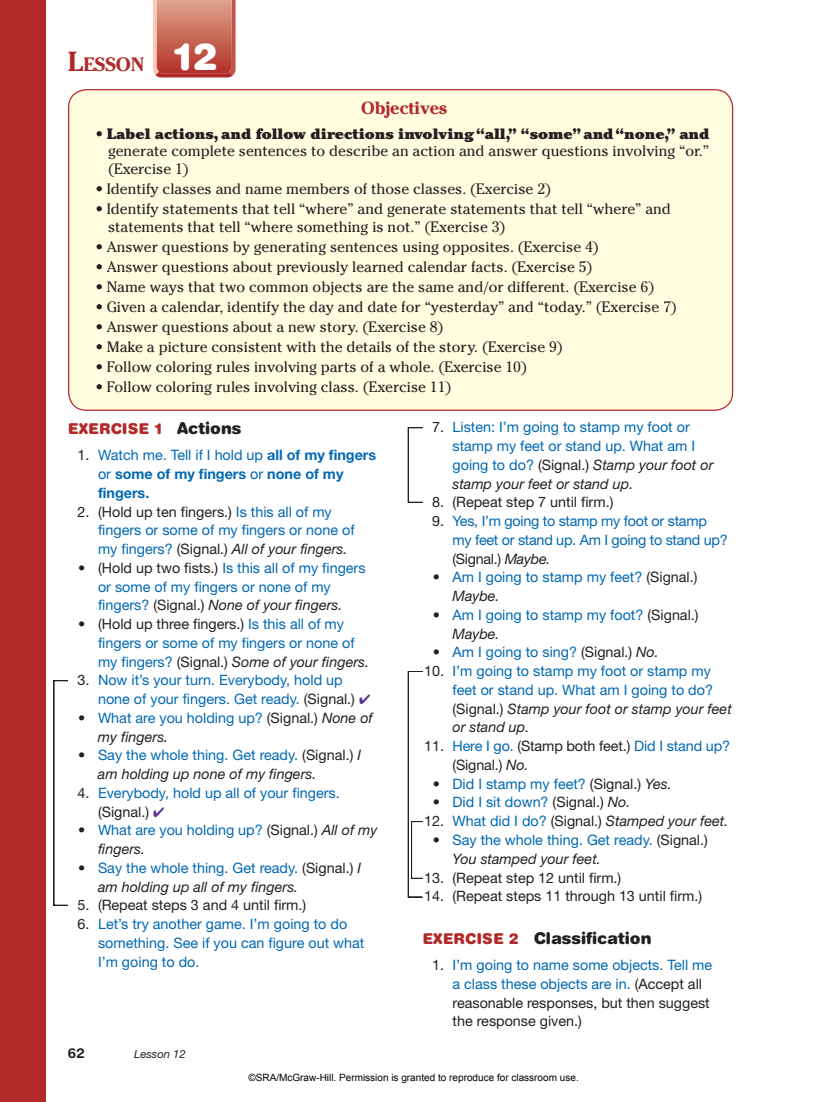
<style>
.page{position:relative;width:830px;height:1102px;background:#fff}
.page>*{position:absolute;margin:0;border:0;box-sizing:border-box;transform-origin:0 0}
.t1{font:700 19.25px "Cheltenham Std";color:#b12a29}
.t2{font:700 17.5px "Cheltenham Std";color:#b12a29}
.t3{font:900 16.25px "Helvetica Rounded LT Std";color:#231f20}
.t4{font:15px/17.5px "Cheltenham Std";color:#231f20;text-align:justify}
.t5{font:900 15px "Helvetica Rounded LT Std";color:#b12a29}
.t6{font:14.38px/18.8px "Helvetica Neue LT Std";color:#0168b3}
.t7{font:14.38px/18.8px "Helvetica Neue LT Std";color:#231f20}
.t8{font:italic 14.38px/18.8px "Helvetica Neue LT Std";color:#231f20}
.t9{font:14.38px/18.8px "Helvetica Neue LT Std";letter-spacing:-.02em;color:#0168b3}
.t10{font:700 14.38px/18.8px "Helvetica Neue LT Std";color:#0168b3}
.t11{font:700 13.75px "Helvetica Rounded LT Std";color:#231f20}
.t12{font:italic 11.25px "Helvetica Neue LT Std";color:#231f20}
.t13{font:10px "Arial";color:#000}
.s1{font-size:27.5px}
.s2{font-family:"Helvetica Rounded LT Std";font-weight:900;font-size:37.5px;color:#fff}
.s3{font-weight:900}
.s4{font-size:16.25px;color:#231f20}
.s5{font-weight:400;color:#231f20}
.s6{font-weight:400}
.s7{color:#231f20}
.s8{font-style:italic;color:#231f20}
.s9{color:#5b2e91}
.s10{font-style:normal}
.s11{font-style:normal;color:#0168b3}
.s12{color:#0168b3}
.s13{font-style:italic}
.s14{font-size:15px;color:#b12a29}
</style>
<div class="page">
<div style="left:0;top:0;width:45px;height:1102px;background:#b12a29"></div>
<div style="left:69px;top:90px;width:663px;height:320px;background:#fffce0;border-radius:18px"></div>
<svg style="left:53px;top:680px;width:15px;height:226px"></svg>
<svg style="left:408px;top:427px;width:15px;height:470px"></svg>
<svg style="left:153px;top:0;width:82px;height:77px;background:#ca6c5c"></svg>
<h1 class="t1" style="left:68px;top:57px;width:151px"><span class="s1">L</span>ESSON <span class="s2">12</span></h1>
<p class="t2" style="left:361px;top:101px;width:87px">Objectives</p>
<p class="t4" style="left:108px;top:126px;width:603px;text-indent:-13px">• <span class="s3">Label actions, and follow directions involving “all,” “some” and “none,” and </span>generate complete sentences to describe an action and answer questions involving “or.” (Exercise 1)</p>
<p class="t4" style="left:95px;top:181px;width:457px">• Identify classes and name members of those classes. (Exercise 2)</p>
<p class="t4" style="left:108px;top:201px;width:564px;text-indent:-12px">• Identify statements that tell “where” and generate statements that tell “where” and statements that tell “where something is not.” (Exercise 3)</p>
<p class="t4" style="left:95px;top:239px;width:505px">• Answer questions by generating sentences using opposites. (Exercise 4)</p>
<p class="t4" style="left:95px;top:259px;width:498px">• Answer questions about previously learned calendar facts. (Exercise 5)</p>
<p class="t4" style="left:95px;top:279px;width:560px">• Name ways that two common objects are the same and/or different. (Exercise 6)</p>
<p class="t4" style="left:95px;top:299px;width:583px">• Given a calendar, identify the day and date for “yesterday” and “today.” (Exercise 7)</p>
<p class="t4" style="left:95px;top:319px;width:349px">• Answer questions about a new story. (Exercise 8)</p>
<p class="t4" style="left:95px;top:339px;width:469px">• Make a picture consistent with the details of the story. (Exercise 9)</p>
<p class="t4" style="left:95px;top:359px;width:433px">• Follow coloring rules involving parts of a whole. (Exercise 10)</p>
<p class="t4" style="left:95px;top:379px;width:357px">• Follow coloring rules involving class. (Exercise 11)</p>
<p class="t5" style="left:68px;top:423px;width:175px">EXERCISE 1 <span class="s4">Actions</span></p>
<p class="t10" style="left:98px;top:447px;width:280px;text-indent:-20px"><span class="s5">1.</span> <span class="s6">Watch me. Tell if I hold up</span> all of my fingers <span class="s6">or</span> some of my fingers <span class="s6">or</span> none of my fingers.</p>
<p class="t6" style="left:98px;top:503px;width:258px;text-indent:-20px"><span class="s7">2. (Hold up ten fingers.)</span> Is this all of my fingers or some of my fingers or none of my fingers? <span class="s7">(Signal.)</span> <span class="s8">All of your fingers.</span></p>
<p class="t6" style="left:98px;top:560px;width:269px;text-indent:-20px"><span class="s7">• (Hold up two fists.)</span> Is this all of my fingers or some of my fingers or none of my fingers? <span class="s7">(Signal.)</span> <span class="s8">None of your fingers.</span></p>
<p class="t6" style="left:98px;top:616px;width:272px;text-indent:-20px"><span class="s7">• (Hold up three fingers.)</span> Is this all of my fingers or some of my fingers or none of my fingers? <span class="s7">(Signal.)</span> <span class="s8">Some of your fingers.</span></p>
<p class="t6" style="left:98px;top:672px;width:274px;text-indent:-20px"><span class="s7">3.</span> Now it’s your turn. Everybody, hold up none of your fingers. Get ready. <span class="s7">(Signal.)</span> <span class="s9">✔</span></p>
<p class="t6" style="left:98px;top:710px;width:276px;text-indent:-20px"><span class="s7">•</span> What are you holding up? <span class="s7">(Signal.)</span> <span class="s8">None of my fingers.</span></p>
<p class="t8" style="left:98px;top:747px;width:265px;text-indent:-20px"><span class="s10">•</span> <span class="s11">Say the whole thing. Get ready.</span> <span class="s10">(Signal.)</span> I am holding up none of my fingers.</p>
<p class="t6" style="left:98px;top:785px;width:243px;text-indent:-20px"><span class="s7">4.</span> Everybody, hold up all of your fingers. <span class="s7">(Signal.)</span> <span class="s9">✔</span></p>
<p class="t6" style="left:98px;top:822px;width:281px;text-indent:-20px"><span class="s7">•</span> What are you holding up? <span class="s7">(Signal.)</span> <span class="s8">All of my fingers.</span></p>
<p class="t8" style="left:98px;top:860px;width:265px;text-indent:-20px"><span class="s10">•</span> <span class="s11">Say the whole thing. Get ready.</span> <span class="s10">(Signal.)</span> I am holding up all of my fingers.</p>
<p class="t7" style="left:77px;top:897px;width:230px">5. (Repeat steps 3 and 4 until firm.)</p>
<p class="t6" style="left:98px;top:916px;width:268px;text-indent:-20px"><span class="s7">6.</span> Let’s try another game. I’m going to do something. See if you can figure out what<br>I’m going to do.</p>
<p class="t6" style="left:452px;top:419px;width:262px;text-indent:-20px"><span class="s7">7.</span> Listen: I’m going to stamp my foot or stamp my feet or stand up. What am I going to do? <span class="s7">(Signal.)</span> <span class="s8">Stamp your foot or stamp your feet or stand up.</span></p>
<p class="t7" style="left:432px;top:494px;width:183px">8. (Repeat step 7 until firm.)</p>
<p class="t9" style="left:452px;top:513px;width:277px;text-indent:-20px"><span class="s7">9.</span> Yes, I’m going to stamp my foot or stamp my feet or stand up. Am I going to stand up? <span class="s7">(Signal.)</span> <span class="s8">Maybe.</span></p>
<p class="t6" style="left:452px;top:569px;width:246px;text-indent:-20px"><span class="s7">•</span> Am I going to stamp my feet? <span class="s7">(Signal.)<br></span><span class="s8">Maybe.</span></p>
<p class="t6" style="left:452px;top:607px;width:248px;text-indent:-20px"><span class="s7">•</span> Am I going to stamp my foot? <span class="s7">(Signal.)<br></span><span class="s8">Maybe.</span></p>
<p class="t6" style="left:433px;top:644px;width:228px"><span class="s7">•</span> Am I going to sing? <span class="s7">(Signal.)</span> <span class="s8">No.</span></p>
<p class="t6" style="left:452px;top:663px;width:281px;text-indent:-28px"><span class="s7">10.</span> I’m going to stamp my foot or stamp my feet or stand up. What am I going to do? <span class="s7">(Signal.)</span> <span class="s8">Stamp your foot or stamp your feet or stand up.</span></p>
<p class="t7" style="left:452px;top:738px;width:279px;text-indent:-28px">11. <span class="s12">Here I go.</span> (Stamp both feet.) <span class="s12">Did I stand up? </span>(Signal.) <span class="s13">No.</span></p>
<p class="t6" style="left:433px;top:775px;width:240px"><span class="s7">•</span> Did I stamp my feet? <span class="s7">(Signal.)</span> <span class="s8">Yes.</span></p>
<p class="t6" style="left:433px;top:794px;width:199px"><span class="s7">•</span> Did I sit down? <span class="s7">(Signal.)</span> <span class="s8">No.</span></p>
<p class="t8" style="left:424px;top:813px;width:306px"><span class="s10">12.</span> <span class="s11">What did I do?</span> <span class="s10">(Signal.)</span> Stamped your feet.</p>
<p class="t6" style="left:452px;top:832px;width:257px;text-indent:-20px"><span class="s7">•</span> Say the whole thing. Get ready. <span class="s7">(Signal.)<br></span><span class="s8">You stamped your feet.</span></p>
<p class="t7" style="left:424px;top:869px;width:199px">13. (Repeat step 12 until firm.)</p>
<p class="t7" style="left:424px;top:888px;width:280px">14. (Repeat steps 11 through 13 until firm.)</p>
<p class="t3" style="left:422px;top:931px;width:230px"><span class="s14">EXERCISE 2</span> Classification</p>
<p class="t7" style="left:452px;top:957px;width:261px;text-indent:-20px">1. <span class="s12">I’m going to name some objects. Tell me a class these objects are in.</span> (Accept all reasonable responses, but then suggest the response given.)</p>
<p class="t11" style="left:68px;top:1048px;width:18px">62</p>
<p class="t12" style="left:134px;top:1050px;width:53px">Lesson 12</p>
<p class="t13" style="left:248px;top:1070px;width:332px">©SRA/McGraw-Hill. Permission is granted to reproduce for classroom use.</p>
</div>
